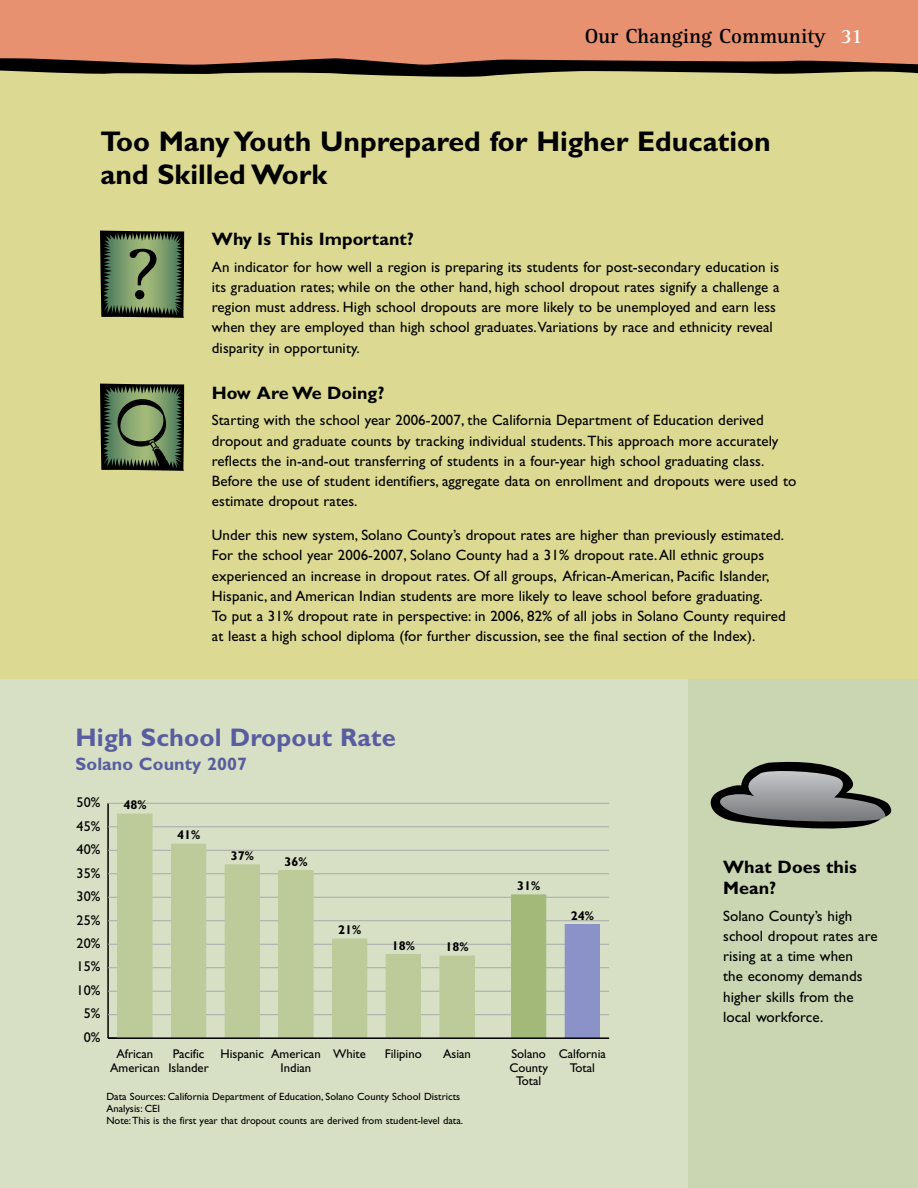
<style>
.page{position:relative;width:918px;height:1188px;background:#d7e0c4}
.page>*{position:absolute;margin:0;border:0;box-sizing:border-box;transform-origin:0 0}
.t1{font:700 28.5px/33px "Gill Sans";color:#000}
.t2{font:700 25.5px "Gill Sans";letter-spacing:.005em;color:#595da0}
.t3{font:700 21px "Rotis Serif";color:#000}
.t4{font:700 18px/21px "Gill Sans";letter-spacing:.005em;color:#000}
.t5{font:700 18px "Gill Sans";letter-spacing:.005em;color:#595da0}
.t6{font:15px/20.2px "Gill Sans";letter-spacing:.005em;color:#000}
.t7{font:14.25px "Gill Sans";color:#000}
.t8{font:12.75px/13.5px "Gill Sans";color:#000;text-align:center}
.t9{font:700 12.75px "Gill Sans";color:#000}
.t10{font:10.5px/12px "Gill Sans";color:#000}
.s1{color:#fff}
</style>
<div class="page">
<div style="left:688px;top:0;width:230px;height:1188px;background:#cad6b1"></div>
<div style="left:0;top:0;width:918px;height:679px;background:#dcd993"></div>
<div style="left:0;top:0;width:918px;height:69px;background:#e89171"></div>
<svg style="left:0;top:58px;width:918px;height:19px"></svg>
<svg style="left:100px;top:231px;width:84px;height:87px;background:#576d4b"></svg>
<svg style="left:100px;top:384px;width:84px;height:87px;background:#516546"></svg>
<svg style="left:710px;top:762px;width:181px;height:67px"></svg>
<hr style="left:107px;top:803px;width:2px;height:235px;background:#000">
<hr style="left:108px;top:1014px;width:501px;height:1px;background:#a7a9ac">
<hr style="left:108px;top:991px;width:501px;height:1px;background:#a7a9ac">
<hr style="left:108px;top:967px;width:501px;height:1px;background:#a7a9ac">
<hr style="left:108px;top:944px;width:501px;height:1px;background:#a7a9ac">
<hr style="left:108px;top:920px;width:501px;height:1px;background:#a7a9ac">
<hr style="left:108px;top:897px;width:501px;height:1px;background:#a7a9ac">
<hr style="left:108px;top:873px;width:501px;height:1px;background:#a7a9ac">
<hr style="left:108px;top:850px;width:501px;height:1px;background:#a7a9ac">
<hr style="left:108px;top:826px;width:501px;height:1px;background:#a7a9ac">
<hr style="left:108px;top:803px;width:501px;height:1px;background:#a7a9ac">
<div style="left:118px;top:814px;width:34px;height:224px;background:#bdcb9b"></div>
<div style="left:117px;top:814px;width:35px;height:225px;border:1px solid #bdcb9b"></div>
<div style="left:171px;top:844px;width:35px;height:194px;background:#bdcb9b"></div>
<div style="left:225px;top:865px;width:34px;height:173px;background:#bdcb9b"></div>
<div style="left:225px;top:864px;width:35px;height:175px;border:1px solid #bdcb9b"></div>
<div style="left:279px;top:870px;width:34px;height:168px;background:#bdcb9b"></div>
<div style="left:278px;top:870px;width:35px;height:169px;border:1px solid #bdcb9b"></div>
<div style="left:333px;top:939px;width:34px;height:99px;background:#bdcb9b"></div>
<div style="left:332px;top:939px;width:35px;height:100px;border:1px solid #bdcb9b"></div>
<div style="left:386px;top:955px;width:34px;height:83px;background:#bdcb9b"></div>
<div style="left:386px;top:954px;width:35px;height:85px;border:1px solid #bdcb9b"></div>
<div style="left:440px;top:956px;width:34px;height:82px;background:#bdcb9b"></div>
<div style="left:512px;top:895px;width:34px;height:143px;background:#a3b979"></div>
<div style="left:511px;top:895px;width:35px;height:144px;border:1px solid #a3b979"></div>
<div style="left:565px;top:925px;width:34px;height:113px;background:#8b92c8"></div>
<div style="left:565px;top:924px;width:35px;height:115px;border:1px solid #8b92c8"></div>
<hr style="left:108px;top:1037px;width:501px;height:2px;background:#000">
<h3 class="t3" style="left:585px;top:23px;width:279px">Our Changing Community <span class="s1">31</span></h3>
<h1 class="t1" style="left:100px;top:125px;width:672px">Too Many Youth Unprepared for Higher Education and Skilled Work</h1>
<p class="t4" style="left:212px;top:229px;width:204px">Why Is This Important?</p>
<p class="t6" style="left:212px;top:257px;width:569px">An indicator for how well a region is preparing its students for post-secondary education is its graduation rates; while on the other hand, high school dropout rates signify a challenge a region must address. High school dropouts are more likely to be unemployed and earn less when they are employed than high school graduates. Variations by race and ethnicity reveal disparity in opportunity.</p>
<p class="t4" style="left:212px;top:383px;width:174px">How Are We Doing?</p>
<p class="t6" style="left:212px;top:410px;width:586px">Starting with the school year 2006-2007, the California Department of Education derived dropout and graduate counts by tracking individual students. This approach more accurately reflects the in-and-out transferring of students in a four-year high school graduating class.<br>Before the use of student identifiers, aggregate data on enrollment and dropouts were used to estimate dropout rates.</p>
<p class="t6" style="left:212px;top:525px;width:575px">Under this new system, Solano County’s dropout rates are higher than previously estimated.<br>For the school year 2006-2007, Solano County had a 31% dropout rate. All ethnic groups experienced an increase in dropout rates. Of all groups, African-American, Pacific Islander, Hispanic, and American Indian students are more likely to leave school before graduating.<br>To put a 31% dropout rate in perspective: in 2006, 82% of all jobs in Solano County required at least a high school diploma (for further discussion, see the final section of the Index).</p>
<h2 class="t2" style="left:76px;top:722px;width:322px">High School Dropout Rate</h2>
<p class="t5" style="left:76px;top:754px;width:173px">Solano County 2007</p>
<p class="t7" style="left:77px;top:794px;width:25px">50%</p>
<p class="t7" style="left:77px;top:818px;width:25px">45%</p>
<p class="t7" style="left:77px;top:841px;width:25px">40%</p>
<p class="t7" style="left:77px;top:865px;width:25px">35%</p>
<p class="t7" style="left:77px;top:888px;width:25px">30%</p>
<p class="t7" style="left:77px;top:912px;width:25px">25%</p>
<p class="t7" style="left:77px;top:935px;width:25px">20%</p>
<p class="t7" style="left:77px;top:959px;width:25px">15%</p>
<p class="t7" style="left:77px;top:982px;width:25px">10%</p>
<p class="t7" style="left:84px;top:1006px;width:18px">5%</p>
<p class="t7" style="left:84px;top:1029px;width:18px">0%</p>
<p class="t9" style="left:123px;top:797px;width:25px">48%</p>
<p class="t8" style="left:110px;top:1047px;width:51px">African<br>American</p>
<p class="t9" style="left:177px;top:828px;width:25px">41%</p>
<p class="t9" style="left:231px;top:848px;width:25px">37%</p>
<p class="t9" style="left:284px;top:854px;width:25px">36%</p>
<p class="t9" style="left:338px;top:922px;width:25px">21%</p>
<p class="t9" style="left:392px;top:938px;width:25px">18%</p>
<p class="t9" style="left:445px;top:939px;width:25px">18%</p>
<p class="t8" style="left:173px;top:1047px;width:33px">Pacific</p>
<p class="t8" style="left:221px;top:1047px;width:45px">Hispanic</p>
<p class="t8" style="left:168px;top:1061px;width:42px">Islander</p>
<p class="t8" style="left:271px;top:1047px;width:96px">American White</p>
<p class="t8" style="left:385px;top:1047px;width:38px">Filipino</p>
<p class="t8" style="left:443px;top:1047px;width:29px">Asian</p>
<p class="t8" style="left:281px;top:1061px;width:32px">Indian</p>
<p class="t10" style="left:106px;top:1091px;width:358px">Data Sources: California Department of Education, Solano County School Districts<br>Analysis: CEI<br>Note: This is the first year that dropout counts are derived from student-level data.</p>
<p class="t9" style="left:517px;top:878px;width:25px">31%</p>
<p class="t9" style="left:571px;top:908px;width:25px">24%</p>
<p class="t8" style="left:509px;top:1047px;width:40px">Solano<br>County<br>Total</p>
<p class="t8" style="left:559px;top:1047px;width:49px">Calfornia<br>Total</p>
<p class="t4" style="left:723px;top:857px;width:135px">What Does this<br>Mean?</p>
<p class="t6" style="left:723px;top:906px;width:156px">Solano County’s high school dropout rates are rising at a time when<br>the economy demands higher skills from the local workforce.</p>
</div>
